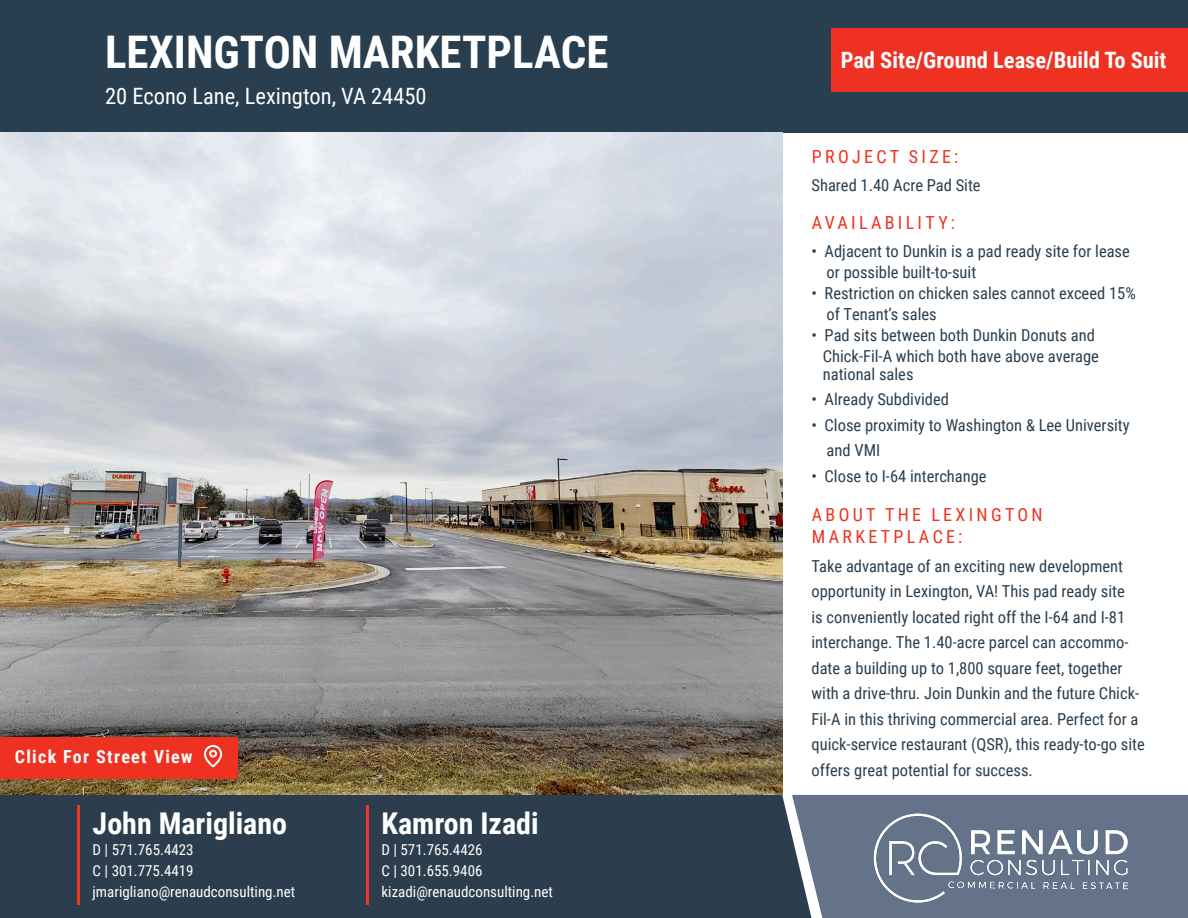
<style>
.page{position:relative;width:1188px;height:918px;background:#fff}
.page>*{position:absolute;margin:0;border:0;box-sizing:border-box;transform-origin:0 0}
.t1{font:700 45px "Roboto Condensed";color:#fff}
.t2{font:700 30px "Roboto Condensed";color:#fff}
.t3{font:700 22.5px "Roboto Condensed";color:#fff}
.t4{font:22.5px "Roboto Condensed";color:#fff}
.t5{font:18px "Roboto Condensed";letter-spacing:.185em;color:#ef3122}
.t6{font:700 18px "Roboto Condensed";letter-spacing:.075em;color:#fff}
.t7{font:16.5px/25.5px "Roboto Condensed";color:#293e4f}
.t8{font:15px "Roboto Condensed";color:#fff}
</style>
<div class="page">
<div style="left:0;top:0;width:1188px;height:132px;background:#293e4f"></div>
<div style="left:0;top:795px;width:792px;height:123px;background:#2c3e4d"></div>
<svg style="left:792px;top:795px;width:396px;height:123px;background:#69778d"></svg>
<hr style="left:77px;top:806px;width:3px;height:99px;background:#ef3524">
<div style="left:832px;top:29px;width:356px;height:63px;background:#ef3122"></div>
<img style="left:870px;top:809px;width:266px;height:98px">
<img style="left:0;top:132px;width:782px;height:663px">
<div style="left:0;top:737px;width:238px;height:41px;background:#ef3122"></div>
<svg style="left:204px;top:745px;width:18px;height:22px"></svg>
<hr style="left:366px;top:806px;width:3px;height:99px;background:#ef3524">
<p class="t1" style="left:105px;top:20px;width:505px">LEXINGTON MARKETPLACE</p>
<p class="t4" style="left:105px;top:80px;width:323px">20 Econo Lane, Lexington, VA 24450</p>
<p class="t6" style="left:15px;top:744px;width:179px">Click For Street View</p>
<p class="t2" style="left:93px;top:802px;width:196px">John Marigliano</p>
<p class="t8" style="left:93px;top:839px;width:103px">D | 571.765.4423</p>
<p class="t8" style="left:93px;top:860px;width:103px">C | 301.775.4419</p>
<p class="t8" style="left:93px;top:881px;width:204px">jmarigliano@renaudconsulting.net</p>
<p class="t2" style="left:381px;top:802px;width:159px">Kamron Izadi</p>
<p class="t8" style="left:381px;top:839px;width:103px">D | 571.765.4426</p>
<p class="t8" style="left:381px;top:860px;width:103px">C | 301.655.9406</p>
<p class="t8" style="left:381px;top:881px;width:173px">kizadi@renaudconsulting.net</p>
<p class="t3" style="left:841px;top:44px;width:327px">Pad Site/Ground Lease/Build To Suit</p>
<p class="t5" style="left:812px;top:144px;width:148px">PROJECT SIZE:</p>
<p class="t7" style="left:812px;top:172px;width:171px">Shared 1.40 Acre Pad Site</p>
<p class="t5" style="left:812px;top:210px;width:145px">AVAILABILITY:</p>
<p class="t7" style="left:812px;top:238px;width:320px">• Adjacent to Dunkin is a pad ready site for lease</p>
<p class="t7" style="left:827px;top:259px;width:151px">or possible built-to-suit</p>
<p class="t7" style="left:812px;top:280px;width:326px">• Restriction on chicken sales cannot exceed 15%</p>
<p class="t7" style="left:827px;top:301px;width:112px">of Tenant’s sales</p>
<p class="t7" style="left:812px;top:322px;width:285px">• Pad sits between both Dunkin Donuts and</p>
<p class="t7" style="left:823px;top:343px;width:278px">Chick-Fil-A which both have above average</p>
<p class="t7" style="left:823px;top:361px;width:92px">national sales</p>
<p class="t7" style="left:812px;top:386px;width:139px">• Already Subdivided</p>
<p class="t7" style="left:812px;top:412px;width:320px">• Close proximity to Washington &amp; Lee University</p>
<p class="t7" style="left:827px;top:437px;width:55px">and VMI</p>
<p class="t7" style="left:812px;top:463px;width:177px">• Close to I-64 interchange</p>
<p class="t5" style="left:812px;top:502px;width:232px">ABOUT THE LEXINGTON</p>
<p class="t5" style="left:812px;top:524px;width:152px">MARKETPLACE:</p>
<p class="t7" style="left:812px;top:552px;width:335px">Take advantage of an exciting new development opportunity in Lexington, VA! This pad ready site<br>is conveniently located right off the I-64 and I-81 interchange. The 1.40-acre parcel can accommo&shy;date a building up to 1,800 square feet, together with a drive-thru. Join Dunkin and the future Chick-Fil-A in this thriving commercial area. Perfect for a quick-service restaurant (QSR), this ready-to-go site offers great potential for success.</p>
</div>
